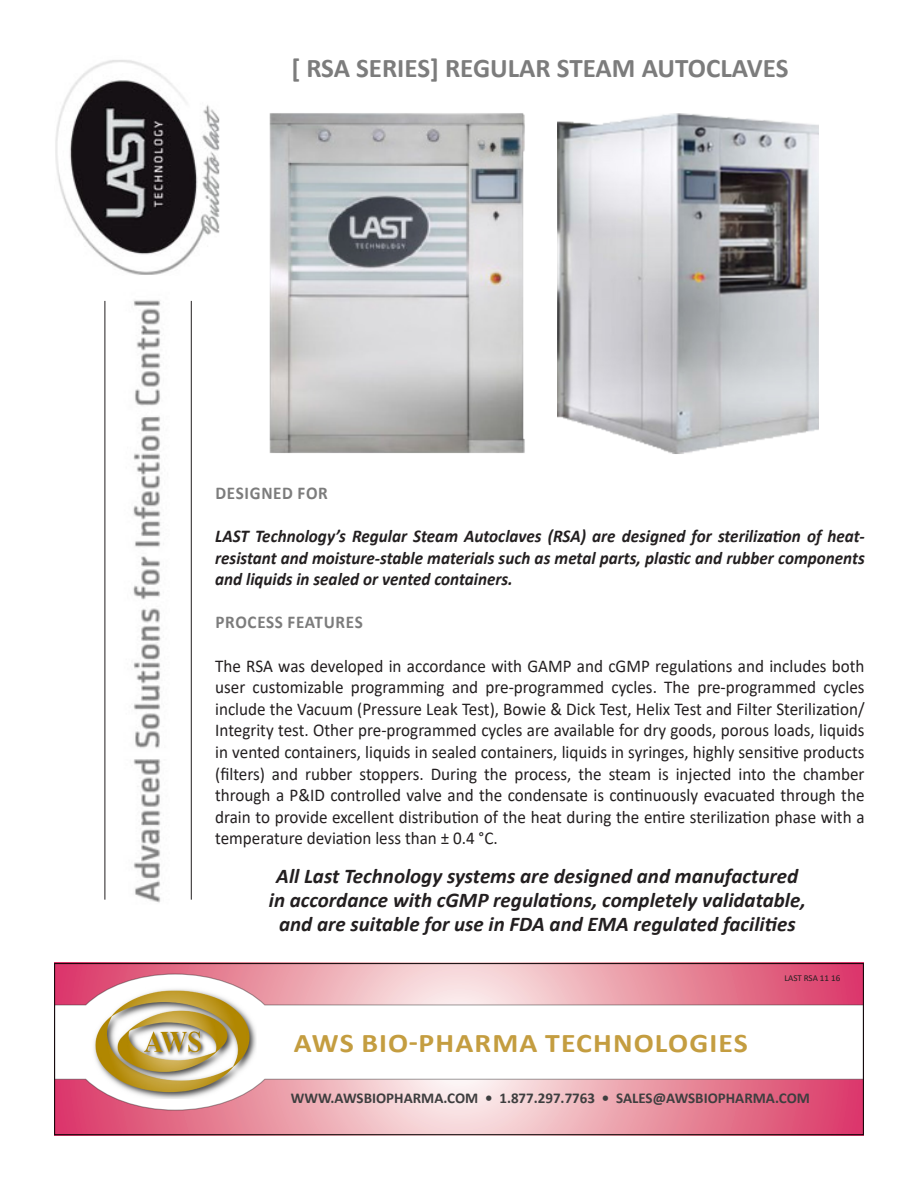
<style>
.page{position:relative;width:918px;height:1188px;background:#fff}
.page>*{position:absolute;margin:0;border:0;box-sizing:border-box;transform-origin:0 0}
.t1{font:700 27px "Calibri";color:#7c7c7c}
.t2{font:700 27px "Calibri";letter-spacing:.04em;color:#c49d40;scale:1.1 1}
.t3{font:italic 700 21px "Calibri";color:#231f20}
.t4{font:18px/21.6px "Calibri";color:#231f20;text-align:justify;scale:.95 1}
.t5{font:italic 700 18px/21.6px "Calibri";color:#231f20;text-align:justify;scale:.95 1}
.t6{font:700 18px "Calibri";letter-spacing:.04em;color:#7c7c7c;scale:.95 1}
.t7{font:700 15px "Calibri";color:#3e3e3f}
.t8{font:9px "Calibri";color:#231f20}
</style>
<div class="page">
<svg style="left:56px;top:965px;width:806px;height:168px;background:#e98fa2"></svg>
<img style="left:55px;top:60px;width:165px;height:215px">
<img style="left:133px;top:300px;width:28px;height:603px">
<hr style="left:105px;top:301px;width:1px;height:599px;background:#231f20">
<hr style="left:191px;top:301px;width:1px;height:599px;background:#231f20">
<img style="left:269px;top:113px;width:256px;height:340px">
<img style="left:557px;top:113px;width:262px;height:341px">
<svg style="left:56px;top:973px;width:806px;height:138px"></svg>
<div style="left:54px;top:963px;width:810px;height:172px;border:1px solid #231f20"></div>
<img style="left:91px;top:985px;width:166px;height:114px">
<p class="t1" style="left:291px;top:49px;width:498px">[ RSA SERIES] REGULAR STEAM AUTOCLAVES</p>
<p class="t6" style="left:216px;top:480px;width:120px">DESIGNED FOR</p>
<p class="t5" style="left:215px;top:525px;width:685px">LAST Technology’s Regular Steam Autoclaves (RSA) are designed for sterilization of heat&shy;resistant and moisture-stable materials such as metal parts, plastic and rubber components and liquids in sealed or vented containers.</p>
<p class="t6" style="left:216px;top:610px;width:156px">PROCESS FEATURES</p>
<p class="t4" style="left:215px;top:654px;width:685px">The RSA was developed in accordance with GAMP and cGMP regulations and includes both user customizable programming and pre-programmed cycles. The pre-programmed cycles include the Vacuum (Pressure Leak Test), Bowie &amp; Dick Test, Helix Test and Filter Sterilization/ Integrity test. Other pre-programmed cycles are available for dry goods, porous loads, liquids in vented containers, liquids in sealed containers, liquids in syringes, highly sensitive products (filters) and rubber stoppers. During the process, the steam is injected into the chamber through a P&amp;ID controlled valve and the condensate is continuously evacuated through the drain to provide excellent distribution of the heat during the entire sterilization phase with a temperature deviation less than ± 0.4 °C.</p>
<p class="t3" style="left:276px;top:861px;width:524px">All Last Technology systems are designed and manufactured</p>
<p class="t3" style="left:269px;top:885px;width:538px">in accordance with cGMP regulations, completely validatable,</p>
<p class="t3" style="left:279px;top:909px;width:518px">and are suitable for use in FDA and EMA regulated facilities</p>
<p class="t2" style="left:294px;top:1024px;width:414px">AWS BIO-PHARMA TECHNOLOGIES</p>
<p class="t8" style="left:784px;top:972px;width:57px">LAST RSA 11 16</p>
<p class="t7" style="left:291px;top:1088px;width:520px">WWW.AWSBIOPHARMA.COM • 1.877.297.7763 • SALES@AWSBIOPHARMA.COM</p>
</div>
